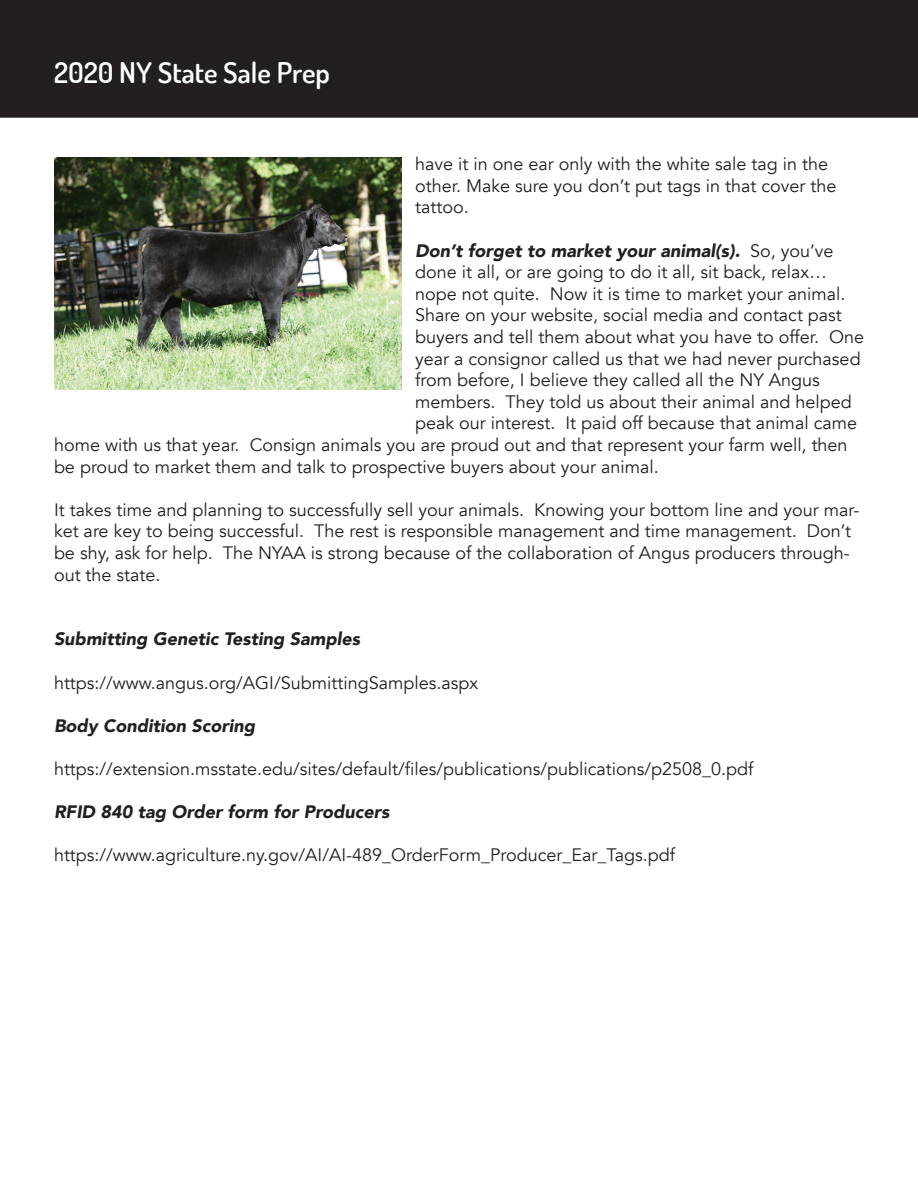
<style>
.page{position:relative;width:918px;height:1188px;background:#fff}
.page>*{position:absolute;margin:0;border:0;box-sizing:border-box;transform-origin:0 0}
.t1{font:600 28.5px "Dosis";color:#fff}
.t2{font:18px/21.6px "Avenir";color:#231f20}
.t3{font:italic 900 18px "Avenir";color:#231f20}
.s1{font-weight:400;font-style:normal}
</style>
<div class="page">
<div style="left:0;top:0;width:918px;height:118px;background:#231f20"></div>
<img style="left:54px;top:158px;width:348px;height:232px">
<h1 class="t1" style="left:54px;top:54px;width:278px">2020 NY State Sale Prep</h1>
<p class="t2" style="left:415px;top:154px;width:423px">have it in one ear only with the white sale tag in the other. Make sure you don’t put tags in that cover the tattoo.</p>
<p class="t3" style="left:415px;top:236px;width:420px">Don’t forget to market your animal(s). <span class="s1">So, you’ve</span></p>
<p class="t2" style="left:415px;top:262px;width:413px">done it all, or are going to do it all, sit back, relax…</p>
<p class="t2" style="left:415px;top:283px;width:432px">nope not quite. Now it is time to market your animal.</p>
<p class="t2" style="left:415px;top:305px;width:428px">Share on your website, social media and contact past</p>
<p class="t2" style="left:415px;top:326px;width:450px">buyers and tell them about what you have to offer. One</p>
<p class="t2" style="left:415px;top:348px;width:447px">year a consignor called us that we had never purchased</p>
<p class="t2" style="left:415px;top:370px;width:406px">from before, I believe they called all the NY Angus</p>
<p class="t2" style="left:415px;top:391px;width:438px">members. They told us about their animal and helped</p>
<p class="t2" style="left:415px;top:413px;width:443px">peak our interest. It paid off because that animal came</p>
<p class="t2" style="left:54px;top:434px;width:795px">home with us that year. Consign animals you are proud out and that represent your farm well, then</p>
<p class="t2" style="left:54px;top:456px;width:606px">be proud to market them and talk to prospective buyers about your animal.</p>
<p class="t2" style="left:54px;top:499px;width:807px">It takes time and planning to successfully sell your animals. Knowing your bottom line and your mar&shy;ket are key to being successful. The rest is responsible management and time management. Don’t be shy, ask for help. The NYAA is strong because of the collaboration of Angus producers through&shy;out the state.</p>
<p class="t3" style="left:54px;top:624px;width:308px">Submitting Genetic Testing Samples</p>
<p class="t2" style="left:54px;top:672px;width:426px">https://www.angus.org/AGI/SubmittingSamples.aspx</p>
<p class="t3" style="left:54px;top:711px;width:203px">Body Condition Scoring</p>
<p class="t2" style="left:54px;top:758px;width:701px">https://extension.msstate.edu/sites/default/files/publications/publications/p2508_0.pdf</p>
<p class="t3" style="left:54px;top:797px;width:337px">RFID 840 tag Order form for Producers</p>
<p class="t2" style="left:54px;top:845px;width:623px">https://www.agriculture.ny.gov/AI/AI-489_OrderForm_Producer_Ear_Tags.pdf</p>
</div>
